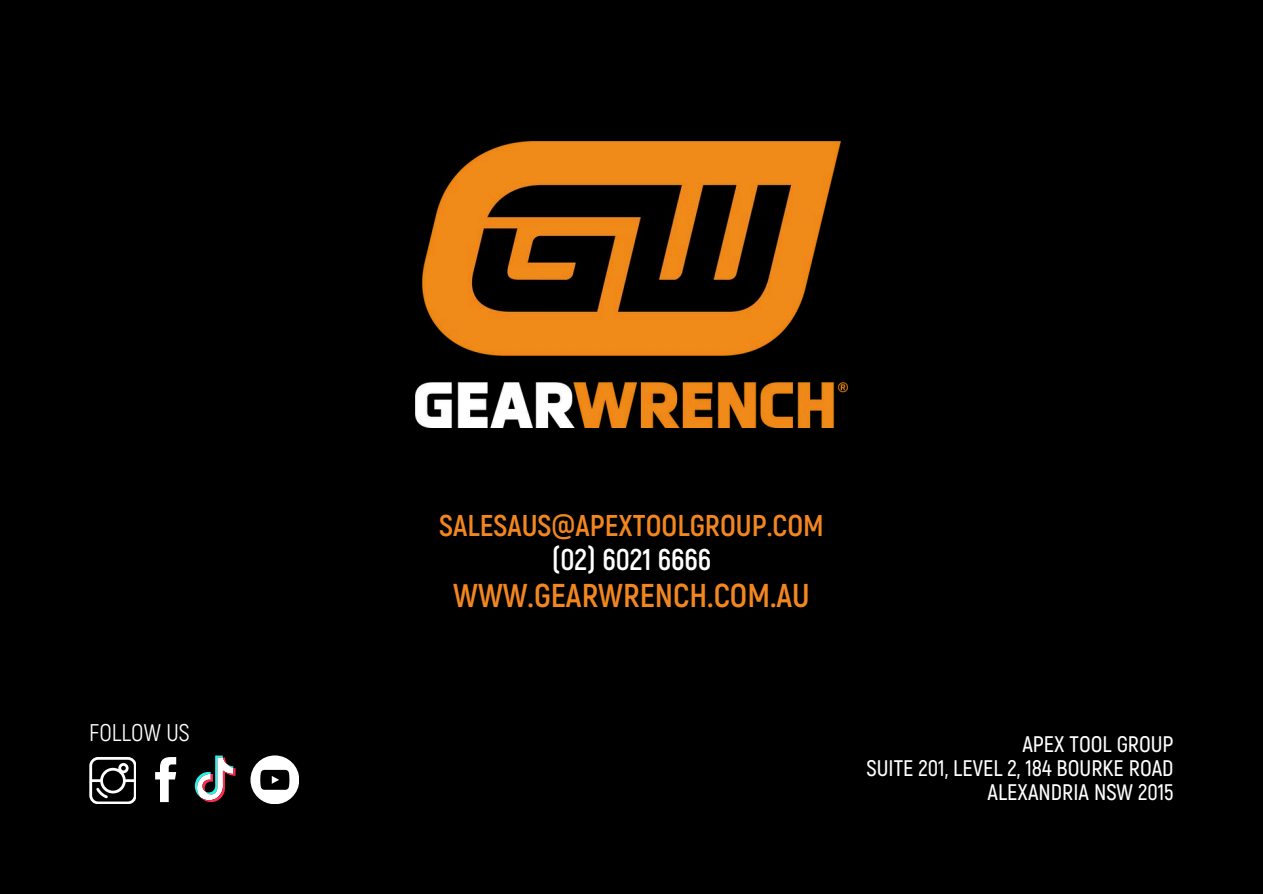
<style>
.page{position:relative;width:1263px;height:894px;background:#fff}
.page>*{position:absolute;margin:0;border:0;box-sizing:border-box;transform-origin:0 0}
.t1{font:700 33px "Akrobat";color:#f2861f}
.t2{font:700 30px/33.8px "Akrobat";color:#f2861f;text-align:center}
.t3{font:24.15px "Akrobat";color:#fff}
.t4{font:600 22.5px "Akrobat";color:#fff}
.s1{color:#fff}
</style>
<div class="page">
<div style="left:0;top:0;width:1263px;height:893px;background:#000"></div>
<img style="left:415px;top:141px;width:432px;height:286px">
<svg style="left:89px;top:757px;width:47px;height:46px"></svg>
<svg style="left:155px;top:757px;width:21px;height:44px"></svg>
<svg style="left:195px;top:755px;width:40px;height:46px"></svg>
<svg style="left:250px;top:755px;width:49px;height:48px"></svg>
<p class="t3" style="left:89px;top:716px;width:102px">FOLLOW US</p>
<p class="t2" style="left:439px;top:506px;width:386px">SALESAUS@APEXTOOLGROUP.COM <span class="s1">(02) 6021 6666</span></p>
<p class="t1" style="left:453px;top:573px;width:358px">WWW.GEARWRENCH.COM.AU</p>
<h1 class="t4" style="left:1022px;top:729px;width:153px">APEX TOOL GROUP</h1>
<p class="t4" style="left:867px;top:753px;width:309px">SUITE 201, LEVEL 2, 184 BOURKE ROAD</p>
<p class="t4" style="left:988px;top:777px;width:187px">ALEXANDRIA NSW 2015</p>
</div>
